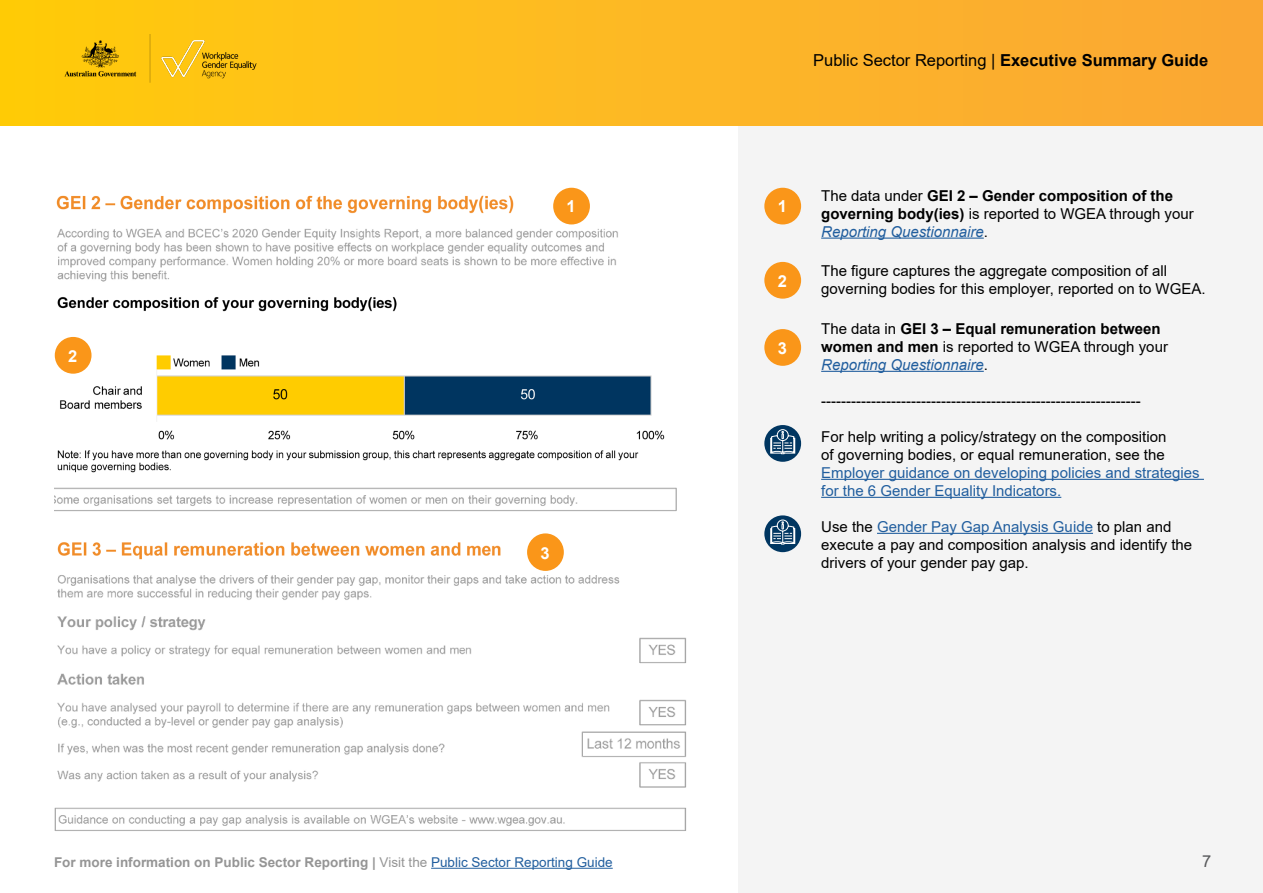
<style>
.page{position:relative;width:1263px;height:893px;background:#fff}
.page>*{position:absolute;margin:0;border:0;box-sizing:border-box;transform-origin:0 0}
.t1{font:16.5px "Arial";color:#000}
.t2{font:700 16.5px "Arial";color:#fff}
.t3{font:16.5px "Arial";color:#58595b}
.t4{font:15px/18px "Arial";color:#000}
.t5{font:700 15px/18px "Arial";color:#000}
.t6{font:15px/18px "Arial";color:#215e9e}
.t7{font:700 13.5px "Arial";color:#959595}
.s1{font-weight:700}
.s2{font-weight:400}
.s3{font-weight:400;font-style:italic;color:#215e9e}
.s4{color:#215e9e}
.s5{font-weight:400;color:#215e9e}
</style>
<div class="page">
<div style="left:738px;top:126px;width:525px;height:767px;background:#f4f4f4"></div>
<div style="left:0;top:0;width:1263px;height:126px;background:linear-gradient(to right,#ffcb0c,#faa737)"></div>
<hr style="left:431px;top:868px;width:182px;height:1px;background:#215e9e">
<img style="left:53px;top:34px;width:215px;height:54px">
<hr style="left:821px;top:238px;width:163px;height:1px;background:#215e9e">
<hr style="left:821px;top:371px;width:163px;height:1px;background:#215e9e">
<hr style="left:821px;top:479px;width:383px;height:1px;background:#215e9e">
<hr style="left:821px;top:497px;width:240px;height:1px;background:#215e9e">
<hr style="left:877px;top:533px;width:216px;height:1px;background:#215e9e">
<img style="left:55px;top:224px;width:631px;height:607px">
<img style="left:56px;top:189px;width:534px;height:35px">
<img style="left:55px;top:289px;width:631px;height:188px">
<img style="left:55px;top:523px;width:631px;height:42px">
<div style="left:553px;top:188px;width:37px;height:36px;background:#fa9619;border-radius:50%"></div>
<div style="left:764px;top:188px;width:37px;height:36px;background:#fa9619;border-radius:50%"></div>
<div style="left:764px;top:262px;width:37px;height:37px;background:#fa9619;border-radius:50%"></div>
<div style="left:764px;top:329px;width:37px;height:37px;background:#fa9619;border-radius:50%"></div>
<div style="left:527px;top:533px;width:37px;height:38px;background:#fa9619;border-radius:50%"></div>
<div style="left:55px;top:337px;width:37px;height:37px;background:#fa9619;border-radius:50%"></div>
<svg style="left:764px;top:425px;width:37px;height:37px"></svg>
<svg style="left:770px;top:429px;width:25px;height:25px"></svg>
<svg style="left:764px;top:515px;width:37px;height:37px"></svg>
<svg style="left:770px;top:519px;width:25px;height:26px"></svg>
<p class="t2" style="left:68px;top:344px;width:11px">2</p>
<p class="t1" style="left:813px;top:49px;width:396px">Public Sector Reporting | <span class="s1">Executive Summary Guide</span></p>
<p class="t2" style="left:566px;top:195px;width:11px">1</p>
<p class="t2" style="left:778px;top:195px;width:11px">1</p>
<p class="t2" style="left:778px;top:269px;width:11px">2</p>
<p class="t2" style="left:778px;top:336px;width:11px">3</p>
<p class="t2" style="left:540px;top:541px;width:11px">3</p>
<p class="t5" style="left:821px;top:186px;width:374px"><span class="s2">The data under</span> GEI 2 – Gender composition of the governing body(ies) <span class="s2">is reported to WGEA through your<br></span><span class="s3">Reporting Questionnaire</span><span class="s2">.</span></p>
<p class="t4" style="left:821px;top:262px;width:386px">The figure captures the aggregate composition of all governing bodies for this employer, reported on to WGEA.</p>
<p class="t5" style="left:821px;top:320px;width:348px"><span class="s2">The data in</span> GEI 3 – Equal remuneration between women and men <span class="s2">is reported to WGEA through your<br></span><span class="s3">Reporting Questionnaire</span><span class="s2">.</span></p>
<p class="t4" style="left:821px;top:391px;width:321px">----------------------------------------------------------------</p>
<p class="t4" style="left:821px;top:427px;width:347px">For help writing a policy/strategy on the composition of governing bodies, or equal remuneration, see the</p>
<p class="t6" style="left:821px;top:463px;width:380px">Employer guidance on developing policies and strategies for the 6 Gender Equality Indicators.</p>
<p class="t4" style="left:821px;top:517px;width:373px">Use the <span class="s4">Gender Pay Gap Analysis Guide</span> to plan and execute a pay and composition analysis and identify the drivers of your gender pay gap.</p>
<p class="t7" style="left:54px;top:852px;width:560px">For more information on Public Sector Reporting | <span class="s2">Visit the</span> <span class="s5">Public Sector Reporting Guide</span></p>
<p class="t3" style="left:1202px;top:850px;width:11px">7</p>
</div>
